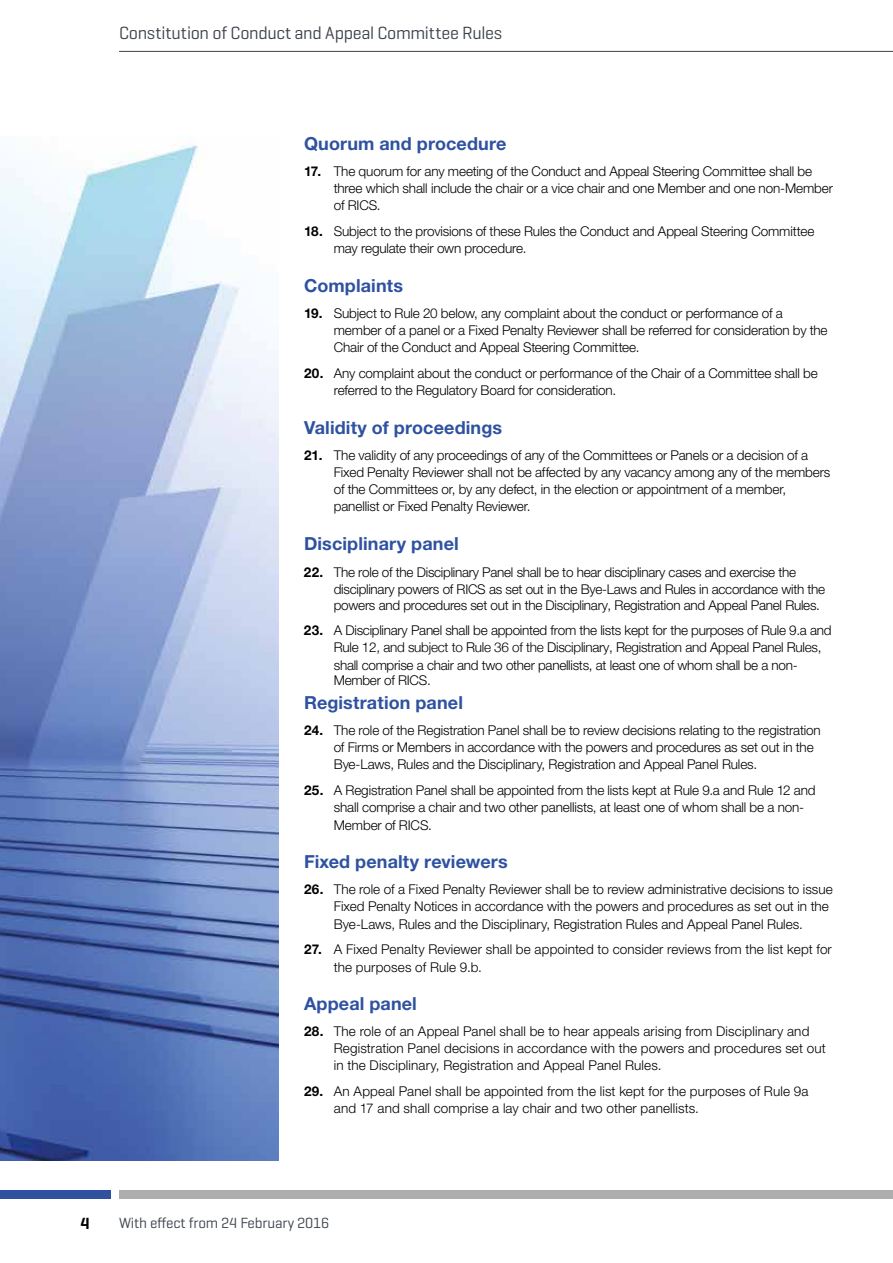
<style>
.page{position:relative;width:893px;height:1263px;background:#fff}
.page>*{position:absolute;margin:0;border:0;box-sizing:border-box;transform-origin:0 0}
.t1{font:700 18px "Helvetica Neue";letter-spacing:.005em;color:#2f52a0}
.t2{font:18px "Geogrotesque";letter-spacing:-.015em;color:#3d444c}
.t3{font:600 16.5px "Geogrotesque";color:#000}
.t4{font:15px "Geogrotesque";letter-spacing:-.01em;color:#3d444c}
.t5{font:300 13.5px/17.2px "Helvetica Neue";letter-spacing:-.01em;color:#000}
.t6{font:300 13.5px/17.2px "Helvetica Neue";letter-spacing:.01em;color:#000}
.s1{font-weight:700}
</style>
<div class="page">
<div style="left:0;top:1191px;width:111px;height:8px;background:#2f52a0"></div>
<div style="left:119px;top:1191px;width:774px;height:8px;background:#aeaeae"></div>
<hr style="left:119px;top:51px;width:774px;height:1px;background:#3d444c">
<img style="left:0;top:145px;width:279px;height:1016px">
<h1 class="t2" style="left:119px;top:21px;width:385px">Constitution of Conduct and Appeal Committee Rules</h1>
<h1 class="t1" style="left:304px;top:133px;width:204px">Quorum and procedure</h1>
<p class="t5" style="left:334px;top:162px;width:501px;text-indent:-30px"><span class="s1">17.</span> The quorum for any meeting of the Conduct and Appeal Steering Committee shall be three which shall include the chair or a vice chair and one Member and one non-Member of RICS.</p>
<p class="t5" style="left:334px;top:222px;width:482px;text-indent:-30px"><span class="s1">18.</span> Subject to the provisions of these Rules the Conduct and Appeal Steering Committee may regulate their own procedure.</p>
<h1 class="t1" style="left:304px;top:274px;width:100px">Complaints</h1>
<p class="t5" style="left:334px;top:304px;width:495px;text-indent:-30px"><span class="s1">19.</span> Subject to Rule 20 below, any complaint about the conduct or performance of a member of a panel or a Fixed Penalty Reviewer shall be referred for consideration by the<br>Chair of the Conduct and Appeal Steering Committee.</p>
<p class="t5" style="left:334px;top:364px;width:485px;text-indent:-30px"><span class="s1">20.</span> Any complaint about the conduct or performance of the Chair of a Committee shall be referred to the Regulatory Board for consideration.</p>
<h1 class="t1" style="left:304px;top:416px;width:200px">Validity of proceedings</h1>
<p class="t5" style="left:334px;top:446px;width:498px;text-indent:-30px"><span class="s1">21.</span> The validity of any proceedings of any of the Committees or Panels or a decision of a Fixed Penalty Reviewer shall not be affected by any vacancy among any of the members of the Committees or, by any defect, in the election or appointment of a member, panellist or Fixed Penalty Reviewer.</p>
<h1 class="t1" style="left:304px;top:532px;width:156px">Disciplinary panel</h1>
<p class="t5" style="left:334px;top:563px;width:493px;text-indent:-30px"><span class="s1">22.</span> The role of the Disciplinary Panel shall be to hear disciplinary cases and exercise the disciplinary powers of RICS as set out in the Bye-Laws and Rules in accordance with the</p>
<p class="t5" style="left:334px;top:597px;width:488px">powers and procedures set out in the Disciplinary, Registration and Appeal Panel Rules.</p>
<p class="t5" style="left:334px;top:621px;width:499px;text-indent:-30px"><span class="s1">23.</span> A Disciplinary Panel shall be appointed from the lists kept for the purposes of Rule 9.a and<br>Rule 12, and subject to Rule 36 of the Disciplinary, Registration and Appeal Panel Rules, shall comprise a chair and two other panellists, at least one of whom shall be a non-</p>
<p class="t5" style="left:334px;top:672px;width:98px">Member of RICS.</p>
<h1 class="t1" style="left:304px;top:692px;width:160px">Registration panel</h1>
<p class="t5" style="left:334px;top:721px;width:488px;text-indent:-30px"><span class="s1">24.</span> The role of the Registration Panel shall be to review decisions relating to the registration of Firms or Members in accordance with the powers and procedures as set out in the<br>Bye-Laws, Rules and the Disciplinary, Registration and Appeal Panel Rules.</p>
<p class="t5" style="left:334px;top:781px;width:483px;text-indent:-30px"><span class="s1">25.</span> A Registration Panel shall be appointed from the lists kept at Rule 9.a and Rule 12 and shall comprise a chair and two other panellists, at least one of whom shall be a non-<br>Member of RICS.</p>
<h1 class="t1" style="left:304px;top:851px;width:205px">Fixed penalty reviewers</h1>
<p class="t5" style="left:334px;top:880px;width:500px;text-indent:-30px"><span class="s1">26.</span> The role of a Fixed Penalty Reviewer shall be to review administrative decisions to issue<br>Fixed Penalty Notices in accordance with the powers and procedures as set out in the<br>Bye-Laws, Rules and the Disciplinary, Registration Rules and Appeal Panel Rules.</p>
<p class="t6" style="left:334px;top:941px;width:500px;text-indent:-30px"><span class="s1">27.</span> A Fixed Penalty Reviewer shall be appointed to consider reviews from the list kept for the purposes of Rule 9.b.</p>
<h1 class="t1" style="left:304px;top:993px;width:114px">Appeal panel</h1>
<p class="t6" style="left:334px;top:1022px;width:493px;text-indent:-30px"><span class="s1">28.</span> The role of an Appeal Panel shall be to hear appeals arising from Disciplinary and<br>Registration Panel decisions in accordance with the powers and procedures set out in the Disciplinary, Registration and Appeal Panel Rules.</p>
<p class="t6" style="left:334px;top:1082px;width:476px;text-indent:-30px"><span class="s1">29.</span> An Appeal Panel shall be appointed from the list kept for the purposes of Rule 9a and 17 and shall comprise a lay chair and two other panellists.</p>
<p class="t3" style="left:81px;top:1213px;width:11px">4</p>
<p class="t4" style="left:119px;top:1214px;width:212px">With effect from 24 February 2016</p>
</div>
